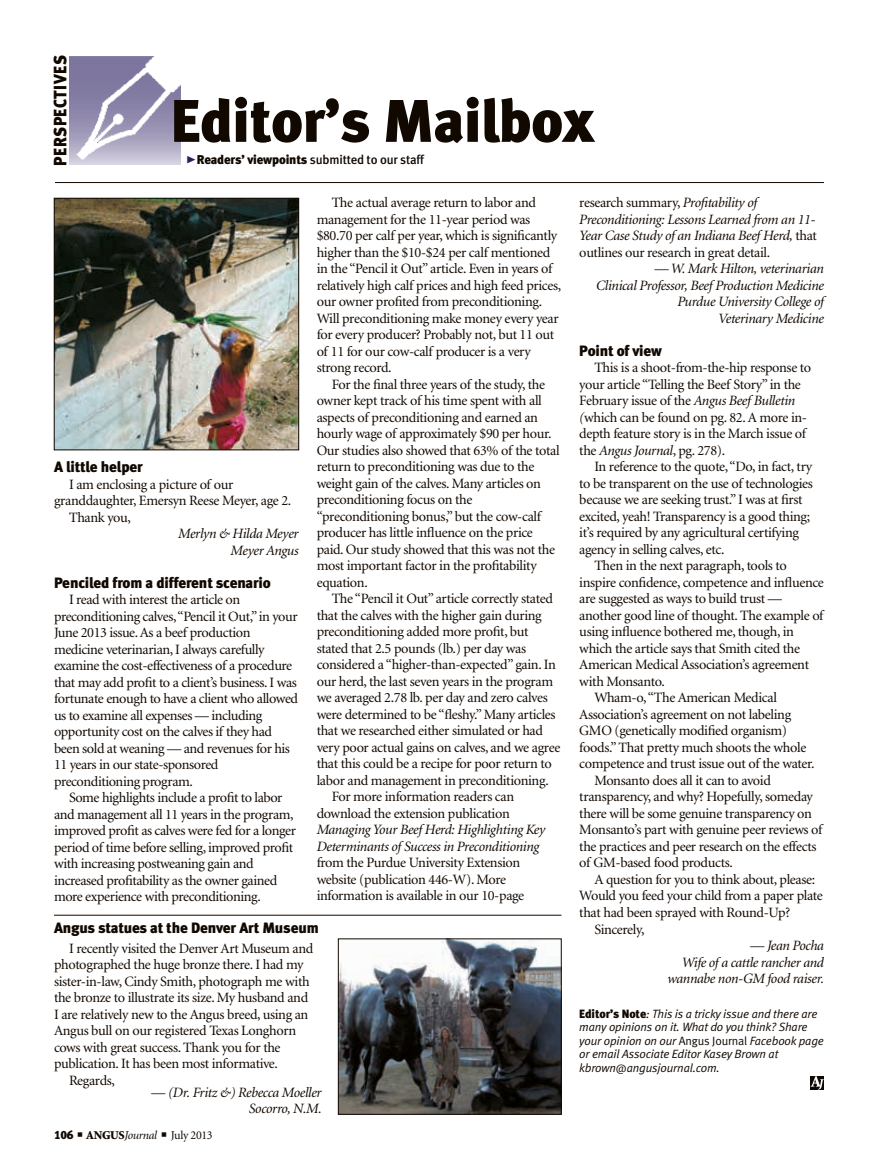
<style>
.page{position:relative;width:878px;height:1168px;background:#fff}
.page>*{position:absolute;margin:0;border:0;box-sizing:border-box;transform-origin:0 0}
.t1{font:60px "Meta Black LF";letter-spacing:-.01em;color:#110800}
.t2{font:18px "Meta Black LF";letter-spacing:.03em;color:#110800;scale:.9 1}
.subhead{font:15px "Meta Black LF";letter-spacing:-.01em;color:#110800}
.body_text{font:14.25px/16.5px "Minion";letter-spacing:-.025em;color:#110800}
.body_text-2{font:italic 14.25px/16.5px "Minion";letter-spacing:-.025em;color:#110800;text-align:right}
.t3{font:12.75px "Meta Medium LF";letter-spacing:-.015em;color:#110800}
.editor_s_note{font:italic 12px/13.5px "Meta Normal LF";letter-spacing:-.01em;color:#110800}
.t4{font:12px "Minion";letter-spacing:-.025em;color:#110800}
.s1{font-family:"Meta Black Caps Expert";font-size:21px;color:#2d1f60}
.s2{font-family:"Meta Black LF"}
.s3{font-style:italic}
.s4{font-weight:900}
.s5{font-style:normal}
.s6{font-family:"Meta Black LF";font-style:normal}
</style>
<div class="page">
<svg style="left:810px;top:1076px;width:14px;height:13px"></svg>
<img style="left:70px;top:56px;width:110px;height:109px">
<hr style="left:55px;top:182px;width:769px;height:1px;background:#110800">
<img style="left:56px;top:200px;width:241px;height:248px">
<div style="left:54px;top:198px;width:245px;height:252px;border:1px solid #110800"></div>
<hr style="left:54px;top:915px;width:507px;height:1px;background:#110800">
<img style="left:340px;top:940px;width:219px;height:172px">
<div style="left:338px;top:938px;width:223px;height:176px;border:1px solid #110800"></div>
<p class="t2" style="left:49px;top:166px;width:124px;rotate:-90deg">PERSPECTIVES</p>
<p class="t1" style="left:170px;top:85px;width:425px">Editor’s Mailbox</p>
<p class="t3" style="left:185px;top:153px;width:240px"><span class="s1">@</span><span class="s2">Readers’ viewpoints</span> submitted to our staff</p>
<p class="subhead" style="left:54px;top:458px;width:90px">A little helper</p>
<p class="body_text" style="left:54px;top:476px;width:239px;text-indent:15px">I am enclosing a picture of our granddaughter, Emersyn Reese Meyer, age 2.</p>
<p class="body_text" style="left:69px;top:509px;width:63px">Thank you,</p>
<p class="body_text-2" style="left:178px;top:526px;width:122px">Merlyn &amp; Hilda Meyer</p>
<p class="body_text-2" style="left:230px;top:542px;width:70px">Meyer Angus</p>
<p class="subhead" style="left:54px;top:573px;width:218px">Penciled from a different scenario</p>
<p class="body_text" style="left:54px;top:592px;width:245px;text-indent:15px">I read with interest the article on preconditioning calves, “Pencil it Out,” in your June 2013 issue. As a beef production medicine veterinarian, I always carefully examine the cost-effectiveness of a procedure that may add profit to a client’s business. I was fortunate enough to have a client who allowed us to examine all expenses — including opportunity cost on the calves if they had been sold at weaning — and revenues for his 11 years in our state-sponsored preconditioning program.</p>
<p class="body_text" style="left:54px;top:790px;width:243px;text-indent:15px">Some highlights include a profit to labor and management all 11 years in the program, improved profit as calves were fed for a longer period of time before selling, improved profit with increasing postweaning gain and increased profitability as the owner gained more experience with preconditioning.</p>
<p class="body_text" style="left:316px;top:195px;width:246px;text-indent:15px">The actual average return to labor and management for the 11-year period was $80.70 per calf per year, which is significantly higher than the $10-$24 per calf mentioned in the “Pencil it Out” article. Even in years of relatively high calf prices and high feed prices, our owner profited from preconditioning.<br>Will preconditioning make money every year for every producer? Probably not, but 11 out of 11 for our cow-calf producer is a very strong record.</p>
<p class="body_text" style="left:316px;top:377px;width:244px;text-indent:15px">For the final three years of the study, the owner kept track of his time spent with all aspects of preconditioning and earned an hourly wage of approximately $90 per hour.<br>Our studies also showed that 63% of the total return to preconditioning was due to the weight gain of the calves. Many articles on preconditioning focus on the “preconditioning bonus,” but the cow-calf producer has little influence on the price paid. Our study showed that this was not the most important factor in the profitability equation.</p>
<p class="body_text" style="left:316px;top:591px;width:245px;text-indent:15px">The “Pencil it Out” article correctly stated that the calves with the higher gain during preconditioning added more profit, but stated that 2.5 pounds (lb.) per day was considered a “higher-than-expected” gain. In our herd, the last seven years in the program we averaged 2.78 lb. per day and zero calves were determined to be “fleshy.” Many articles that we researched either simulated or had very poor actual gains on calves, and we agree that this could be a recipe for poor return to labor and management in preconditioning.</p>
<p class="body_text" style="left:316px;top:789px;width:230px;text-indent:15px">For more information readers can download the extension publication <span class="s3">Managing Your Beef Herd: Highlighting Key Determinants of Success in Preconditioning </span>from the Purdue University Extension website (publication 446-W). More information is available in our 10-page</p>
<p class="subhead" style="left:54px;top:919px;width:266px">Angus statues at the Denver Art Museum</p>
<p class="body_text" style="left:54px;top:940px;width:261px;text-indent:15px">I recently visited the Denver Art Museum and photographed the huge bronze there. I had my sister-in-law, Cindy Smith, photograph me with the bronze to illustrate its size. My husband and I are relatively new to the Angus breed, using an Angus bull on our registered Texas Longhorn cows with great success. Thank you for the publication. It has been most informative.</p>
<p class="body_text" style="left:69px;top:1072px;width:47px">Regards,</p>
<p class="body_text-2" style="left:151px;top:1084px;width:172px">— (Dr. Fritz &amp;) Rebecca Moeller</p>
<p class="body_text-2" style="left:249px;top:1101px;width:74px">Socorro, N.M.</p>
<p class="t4" style="left:54px;top:1129px;width:160px"><span class="s2">106</span> ■ <span class="s4">ANGUS</span><span class="s3">Journal</span> ■ July 2013</p>
<p class="body_text-2" style="left:579px;top:195px;width:239px;text-align:left"><span class="s5">research summary,</span> Profitability of Preconditioning: Lessons Learned from an 11- Year Case Study of an Indiana Beef Herd, <span class="s5">that outlines our research in great detail.</span></p>
<p class="body_text-2" style="left:654px;top:261px;width:171px">— W. Mark Hilton, veterinarian</p>
<p class="body_text-2" style="left:596px;top:278px;width:229px">Clinical Professor, Beef Production Medicine</p>
<p class="body_text-2" style="left:677px;top:294px;width:148px">Purdue University College of<br>Veterinary Medicine</p>
<p class="subhead" style="left:579px;top:342px;width:84px">Point of view</p>
<p class="body_text" style="left:579px;top:360px;width:233px;text-indent:15px">This is a shoot-from-the-hip response to your article “Telling the Beef Story” in the February issue of the <span class="s3">Angus Beef Bulletin (</span>which can be found on pg. 82. A more in&shy;depth feature story is in the March issue of the <span class="s3">Angus Journal</span>, pg. 278).</p>
<p class="body_text" style="left:579px;top:459px;width:235px;text-indent:15px">In reference to the quote, “Do, in fact, try to be transparent on the use of technologies because we are seeking trust.” I was at first excited, yeah! Transparency is a good thing; it’s required by any agricultural certifying agency in selling calves, etc.</p>
<p class="body_text" style="left:579px;top:558px;width:246px;text-indent:15px">Then in the next paragraph, tools to inspire confidence, competence and influence are suggested as ways to build trust — another good line of thought. The example of using influence bothered me, though, in which the article says that Smith cited the American Medical Association’s agreement with Monsanto.</p>
<p class="body_text" style="left:579px;top:690px;width:237px;text-indent:15px">Wham-o, “The American Medical Association’s agreement on not labeling GMO (genetically modified organism) foods.” That pretty much shoots the whole competence and trust issue out of the water.</p>
<p class="body_text" style="left:579px;top:773px;width:244px;text-indent:15px">Monsanto does all it can to avoid transparency, and why? Hopefully, someday there will be some genuine transparency on Monsanto’s part with genuine peer reviews of the practices and peer research on the effects of GM-based food products.</p>
<p class="body_text" style="left:579px;top:872px;width:245px;text-indent:15px">A question for you to think about, please:<br>Would you feed your child from a paper plate that had been sprayed with Round-Up?</p>
<p class="body_text" style="left:594px;top:921px;width:52px">Sincerely,</p>
<p class="body_text-2" style="left:750px;top:938px;width:75px">— Jean Pocha</p>
<p class="body_text-2" style="left:667px;top:954px;width:158px">Wife of a cattle rancher and wannabe non-GM food raiser.</p>
<p class="editor_s_note" style="left:579px;top:1006px;width:246px"><span class="s6">Editor’s Note</span>: This is a tricky issue and there are many opinions on it. What do you think? Share your opinion on our <span class="s5">Angus Journal</span> Facebook page or email Associate Editor Kasey Brown at kbrown@angusjournal.com.</p>
</div>
